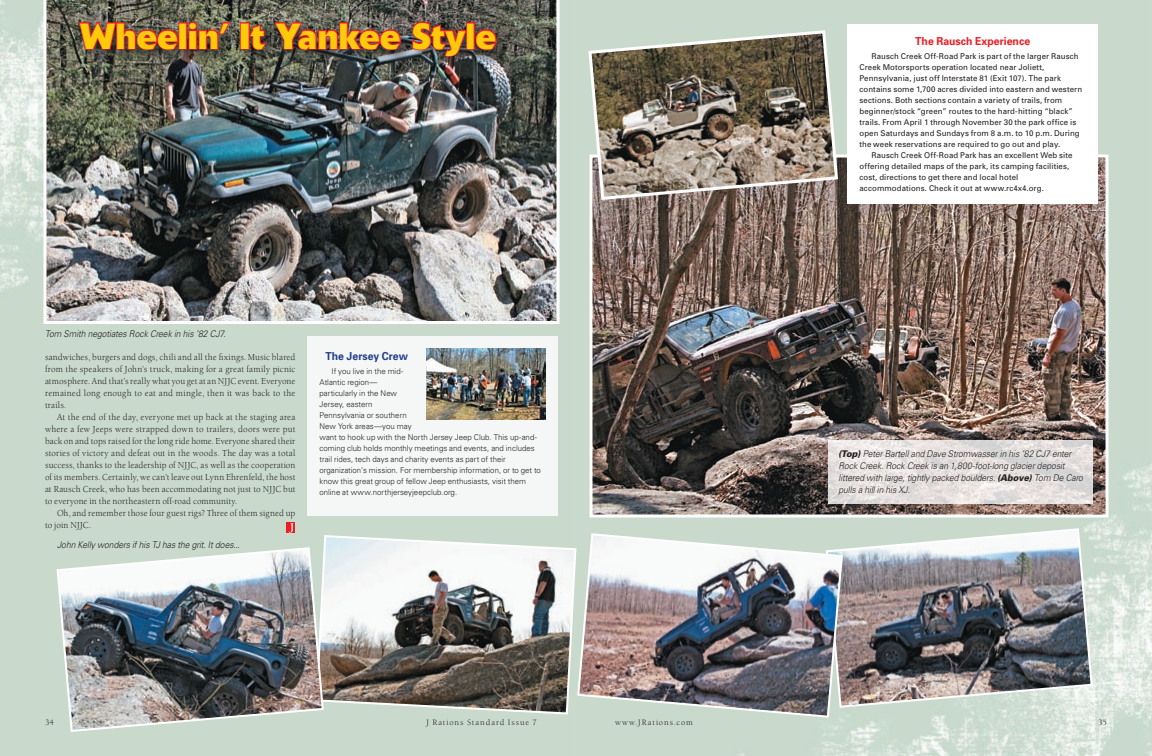
<style>
.page{position:relative;width:1152px;height:756px;background:#fff}
.page>*{position:absolute;margin:0;border:0;box-sizing:border-box;transform-origin:0 0}
.t1{font:700 36px "Delta";letter-spacing:.02em;color:#feca0a;scale:.95 1}
.t2{font:700 11px "Univers";letter-spacing:.005em;color:#ee1d23;scale:.95 1}
.t3{font:700 11px "Univers";color:#253f8e;scale:.95 1}
.t4{font:italic 300 9.3px/12px "Univers";letter-spacing:-.005em;color:#231f20;scale:.92 1}
.t5{font:9px/12px "Berkeley Old ITC";letter-spacing:.015em;color:#231f20;text-align:justify;scale:.95 1}
.t6{font:8px/11px "Univers";letter-spacing:.01em;color:#231f20}
.t7{font:300 8px/11px "Univers";color:#231f20}
.t8{font:8px "Berkeley Old ITC";letter-spacing:.12em;color:#231f20}
.s1{font-weight:900}
</style>
<div class="page">
<img style="left:0;top:0;width:1152px;height:756px">
<img style="left:44px;top:0;width:516px;height:324px">
<div style="left:73px;top:16px;width:437px;height:54px;background:#231f20;opacity:.75"></div>
<svg style="left:78px;top:21px;width:101px;height:30px;background:#803c3b"></svg>
<div style="left:179px;top:22px;width:8px;height:28px;border:2px solid #ee1b2d"></div>
<svg style="left:188px;top:20px;width:43px;height:31px"></svg>
<div style="left:240px;top:22px;width:10px;height:28px;border:2px solid #ee1b2d"></div>
<img style="left:247px;top:21px;width:155px;height:31px">
<svg style="left:411px;top:20px;width:57px;height:38px;background:#763d41"></svg>
<div style="left:466px;top:22px;width:9px;height:28px;border:2px solid #ee1b2d"></div>
<svg style="left:475px;top:28px;width:23px;height:23px"></svg>
<svg style="left:315px;top:534px;width:261px;height:182px"></svg>
<img style="left:55px;top:546px;width:270px;height:187px">
<img style="left:825px;top:527px;width:269px;height:182px">
<img style="left:576px;top:532px;width:268px;height:187px">
<img style="left:594px;top:158px;width:510px;height:356px">
<div style="left:590px;top:154px;width:518px;height:364px;border:3px solid #fff"></div>
<div style="left:308px;top:336px;width:250px;height:180px;background:#f4f7f5"></div>
<img style="left:426px;top:348px;width:120px;height:72px">
<div style="left:848px;top:24px;width:250px;height:180px;background:#fff"></div>
<svg style="left:587px;top:29px;width:253px;height:173px;background:#898173"></svg>
<svg style="left:828px;top:441px;width:266px;height:63px;background:#e3dfde"></svg>
<div style="left:287px;top:523px;width:8px;height:10px;background:#ee1d23"></div>
<svg style="left:289px;top:523px;width:4px;height:10px"></svg>
<h1 class="t1" style="left:80px;top:14px;width:439px">Wheelin’ It Yankee Style</h1>
<p class="t4" style="left:45px;top:328px;width:198px">Tom Smith negotiates Rock Creek in his ’82 CJ7.</p>
<p class="t5" style="left:45px;top:351px;width:265px">sandwiches, burgers and dogs, chili and all the fixings. Music blared from the speakers of John’s truck, making for a great family picnic atmosphere. And that’s really what you get at an NJJC event. Everyone remained long enough to eat and mingle, then it was back to the trails.</p>
<p class="t5" style="left:45px;top:411px;width:265px;text-indent:12px">At the end of the day, everyone met up back at the staging area where a few Jeeps were strapped down to trailers, doors were put back on and tops raised for the long ride home. Everyone shared their stories of victory and defeat out in the woods. The day was a total success, thanks to the leadership of NJJC, as well as the cooperation of its members. Certainly, we can’t leave out Lynn Ehrenfeld, the host at Rausch Creek, who has been accommodating not just to NJJC but to everyone in the northeastern off-road community.</p>
<p class="t5" style="left:45px;top:507px;width:265px;text-indent:12px">Oh, and remember those four guest rigs? Three of them signed up to join NJJC.</p>
<p class="t4" style="left:57px;top:539px;width:200px">John Kelly wonders if his TJ has the grit. It does...</p>
<p class="t3" style="left:325px;top:349px;width:88px">The Jersey Crew</p>
<p class="t7" style="left:319px;top:365px;width:223px;text-indent:12px">If you live in the mid-<br>Atlantic region—<br>particularly in the New<br>Jersey, eastern<br>Pennsylvania or southern<br>New York areas—you may<br>want to hook up with the North Jersey Jeep Club. This up-and&shy;coming club holds monthly meetings and events, and includes trail rides, tech days and charity events as part of their organization’s mission. For membership information, or to get to know this great group of fellow Jeep enthusiasts, visit them online at www.northjerseyjeepclub.org.</p>
<p class="t2" style="left:915px;top:34px;width:122px">The Rausch Experience</p>
<p class="t6" style="left:859px;top:51px;width:224px;text-indent:12px">Rausch Creek Off-Road Park is part of the larger Rausch Creek Motorsports operation located near Joliett, Pennsylvania, just off Interstate 81 (Exit 107). The park contains some 1,700 acres divided into eastern and western sections. Both sections contain a variety of trails, from beginner/stock “green” routes to the hard-hitting “black” trails. From April 1 through November 30 the park office is open Saturdays and Sundays from 8 a.m. to 10 p.m. During the week reservations are required to go out and play.</p>
<p class="t6" style="left:859px;top:150px;width:215px;text-indent:12px">Rausch Creek Off-Road Park has an excellent Web site offering detailed maps of the park, its camping facilities, cost, directions to get there and local hotel accommodations. Check it out at www.rc4x4.org.</p>
<p class="t4" style="left:838px;top:448px;width:267px"><span class="s1">(Top)</span> Peter Bartell and Dave Stromwasser in his ’82 CJ7 enter Rock Creek. Rock Creek is an 1,800-foot-long glacier deposit littered with large, tightly packed boulders. <span class="s1">(Above)</span> Tom De Caro pulls a hill in his XJ.</p>
<p class="t8" style="left:45px;top:718px;width:10px">34</p>
<p class="t8" style="left:426px;top:718px;width:112px">J Rations Standard Issue 7</p>
<p class="t8" style="left:615px;top:718px;width:79px">www.JRations.com</p>
<p class="t8" style="left:1098px;top:718px;width:10px">35</p>
</div>
